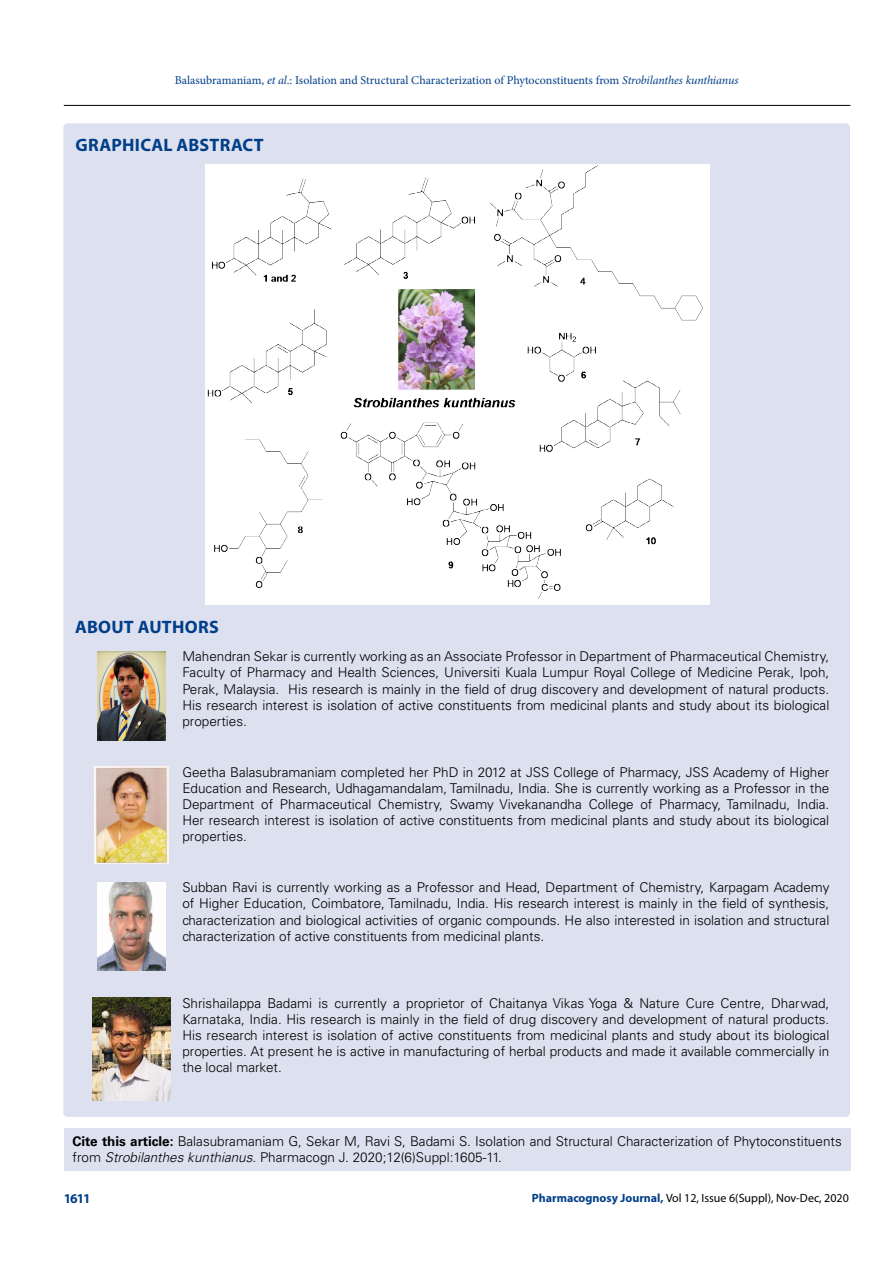
<style>
.page{position:relative;width:893px;height:1263px;background:#fff}
.page>*{position:absolute;margin:0;border:0;box-sizing:border-box;transform-origin:0 0}
.t1{font:700 18px "Myriad Pro";letter-spacing:.015em;color:#003e88}
.t2{font:300 13.5px/16.2px "Univers LT Std";color:#000;text-align:justify}
.t3{font:700 13.5px "Myriad Pro";color:#003e88}
.t4{font:12px "Minion Pro";color:#003e88}
.t5{font:12px "Myriad Pro";color:#000}
.s1{font-style:italic}
.s2{font-weight:700}
.s3{font-weight:700;color:#003e88}
</style>
<div class="page">
<hr style="left:64px;top:105px;width:786px;height:1px;background:#000">
<div style="left:63px;top:123px;width:787px;height:994px;background:#dde0ef;border-radius:4px"></div>
<div style="left:205px;top:164px;width:504px;height:441px;background:#fff"></div>
<img style="left:207px;top:165px;width:496px;height:434px">
<img style="left:97px;top:651px;width:69px;height:90px">
<img style="left:94px;top:767px;width:75px;height:96px">
<img style="left:98px;top:882px;width:67px;height:89px">
<img style="left:92px;top:998px;width:79px;height:103px">
<div style="left:64px;top:1127px;width:786px;height:43px;background:#dde0ef"></div>
<p class="t4" style="left:175px;top:72px;width:565px">Balasubramaniam, <span class="s1">et al</span>.: Isolation and Structural Characterization of Phytoconstituents from <span class="s1">Strobilanthes kunthianus</span></p>
<h1 class="t1" style="left:75px;top:133px;width:190px">GRAPHICAL ABSTRACT</h1>
<h1 class="t1" style="left:75px;top:615px;width:145px">ABOUT AUTHORS</h1>
<p class="t2" style="left:182px;top:648px;width:648px">Mahendran Sekar is currently working as an Associate Professor in Department of Pharmaceutical Chemistry, Faculty of Pharmacy and Health Sciences, Universiti Kuala Lumpur Royal College of Medicine Perak, Ipoh, Perak, Malaysia. His research is mainly in the field of drug discovery and development of natural products.<br>His research interest is isolation of active constituents from medicinal plants and study about its biological properties.</p>
<p class="t2" style="left:182px;top:764px;width:648px">Geetha Balasubramaniam completed her PhD in 2012 at JSS College of Pharmacy, JSS Academy of Higher Education and Research, Udhagamandalam, Tamilnadu, India. She is currently working as a Professor in the Department of Pharmaceutical Chemistry, Swamy Vivekanandha College of Pharmacy, Tamilnadu, India.<br>Her research interest is isolation of active constituents from medicinal plants and study about its biological properties.</p>
<p class="t2" style="left:182px;top:879px;width:648px">Subban Ravi is currently working as a Professor and Head, Department of Chemistry, Karpagam Academy of Higher Education, Coimbatore, Tamilnadu, India. His research interest is mainly in the field of synthesis, characterization and biological activities of organic compounds. He also interested in isolation and structural characterization of active constituents from medicinal plants.</p>
<p class="t2" style="left:182px;top:995px;width:648px">Shrishailappa Badami is currently a proprietor of Chaitanya Vikas Yoga &amp; Nature Cure Centre, Dharwad, Karnataka, India. His research is mainly in the field of drug discovery and development of natural products.<br>His research interest is isolation of active constituents from medicinal plants and study about its biological properties. At present he is active in manufacturing of herbal products and made it available commercially in the local market.</p>
<p class="t2" style="left:73px;top:1133px;width:771px"><span class="s2">Cite this article:</span> Balasubramaniam G, Sekar M, Ravi S, Badami S. Isolation and Structural Characterization of Phytoconstituents from <span class="s1">Strobilanthes kunthianus</span>. Pharmacogn J. 2020;12(6)Suppl:1605-11.</p>
<p class="t3" style="left:64px;top:1189px;width:29px">1611</p>
<p class="t5" style="left:532px;top:1190px;width:319px"><span class="s3">Pharmacognosy Journal,</span> Vol 12, Issue 6(Suppl), Nov-Dec, 2020</p>
</div>
